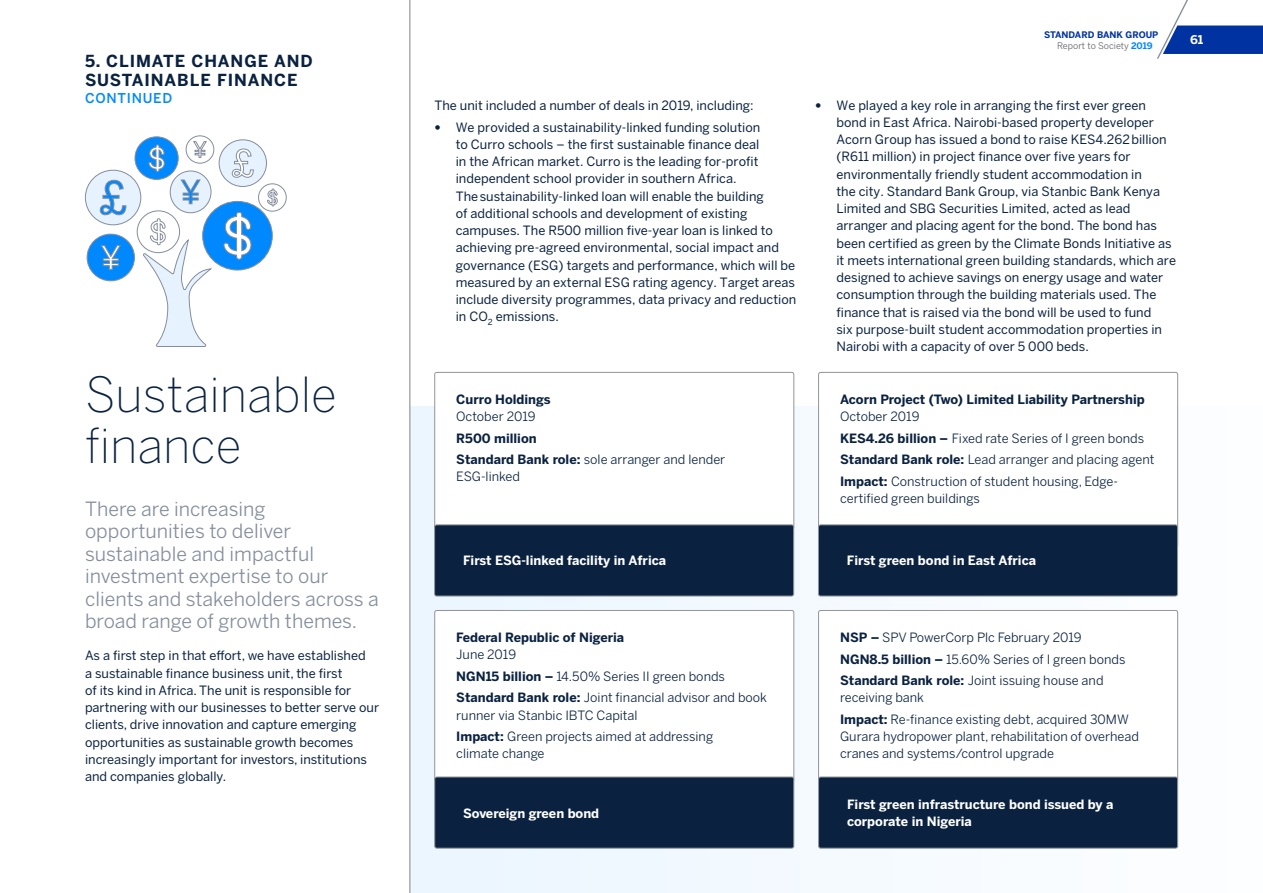
<style>
.page{position:relative;width:1263px;height:893px;background:#fff}
.page>*{position:absolute;margin:0;border:0;box-sizing:border-box;transform-origin:0 0}
.t1{font:200 48px/51px "Benton Sans";color:#0a2240}
.t2{font:19.5px/22.5px "Benton Sans";color:#858d9d}
.t3{font:700 16.5px/19.5px "Benton Sans";letter-spacing:.055em;color:#0a2240}
.t4{font:500 13.5px "Benton Sans";letter-spacing:.055em;color:#0089ff}
.t5{font:12.75px/17.2px "Benton Sans";color:#0a2240}
.t6{font:12.75px/21.5px "Benton Sans";color:#0a2240}
.t7{font:12.75px/17.2px "Benton Sans";color:#0a2240}
.t8{font:700 12.75px/21.5px "Benton Sans";color:#0a2240}
.t9{font:700 12.75px/17.2px "Benton Sans";color:#fff}
.t10{font:700 12px "Benton Sans";color:#fff}
.t11{font:700 9px/10.8px "Benton Sans";color:#0033a1}
.s1{font-family:"Helvetica Neue LT Std";font-weight:100;font-stretch:condensed}
.s2{font-weight:400}
.s3{font-weight:400;color:#626262}
.s4{color:#0089ff}
.s5{font-weight:700}
</style>
<div class="page">
<div style="left:410px;top:406px;width:853px;height:487px;background:#f7fbff"></div>
<div style="left:435px;top:610px;width:359px;height:171px;background:#fff;border-radius:2px"></div>
<div style="left:434px;top:610px;width:360px;height:171px;border:1px solid #939598;border-radius:2px"></div>
<div style="left:818px;top:372px;width:360px;height:175px;background:#fff;border-radius:2px"></div>
<div style="left:818px;top:372px;width:360px;height:175px;border:1px solid #939598;border-radius:2px"></div>
<div style="left:435px;top:372px;width:359px;height:157px;background:#fff;border-radius:2px"></div>
<div style="left:434px;top:372px;width:360px;height:157px;border:1px solid #939598;border-radius:2px"></div>
<div style="left:435px;top:777px;width:359px;height:71px;background:#0a2240;border-radius:2px"></div>
<div style="left:434px;top:777px;width:360px;height:71px;border:1px solid #939598;border-radius:2px"></div>
<div style="left:818px;top:525px;width:359px;height:71px;background:#0a2240;border-radius:2px"></div>
<div style="left:818px;top:525px;width:360px;height:71px;border:1px solid #939598;border-radius:2px"></div>
<div style="left:435px;top:525px;width:359px;height:71px;background:#0a2240;border-radius:2px"></div>
<div style="left:434px;top:525px;width:360px;height:71px;border:1px solid #939598;border-radius:2px"></div>
<hr style="left:409px;top:0;width:1px;height:893px;background:#808285">
<div style="left:87px;top:234px;width:47px;height:47px;background:#0089ff;border-radius:50%"></div>
<div style="left:87px;top:234px;width:48px;height:47px;border:1px solid #858d9d;border-radius:50%"></div>
<div style="left:85px;top:170px;width:56px;height:55px;background:#e6f3ff;border-radius:50%"></div>
<div style="left:85px;top:170px;width:56px;height:55px;border:1px solid #858d9d;border-radius:50%"></div>
<svg style="left:100px;top:180px;width:27px;height:35px"></svg>
<svg style="left:101px;top:245px;width:20px;height:25px"></svg>
<svg style="left:134px;top:136px;width:153px;height:211px"></svg>
<div style="left:818px;top:610px;width:360px;height:171px;background:#fff;border-radius:2px"></div>
<div style="left:818px;top:610px;width:360px;height:171px;border:1px solid #939598;border-radius:2px"></div>
<div style="left:818px;top:777px;width:360px;height:71px;background:#0a2240;border-radius:2px"></div>
<div style="left:818px;top:777px;width:360px;height:71px;border:1px solid #939598;border-radius:2px"></div>
<svg style="left:1157px;top:0;width:106px;height:59px"></svg>
<p class="t3" style="left:85px;top:51px;width:229px">5. CLIMATE CHANGE AND<br>SUSTAINABLE FINANCE</p>
<p class="t4" style="left:85px;top:90px;width:89px">CONTINUED</p>
<h1 class="t1" style="left:85px;top:369px;width:253px">Sustainable finance</h1>
<h2 class="t2" style="left:85px;top:497px;width:295px">There are increasing opportunities to deliver sustainable and impactful investment expertise to our clients and stakeholders across a broad range of growth themes.</h2>
<p class="t7" style="left:85px;top:647px;width:296px">As a first step in that effort, we have established<br>a sustainable finance business unit, the first<br>of its kind in Africa. The unit is responsible for partnering with our businesses to better serve our clients, drive innovation and capture emerging opportunities as sustainable growth becomes increasingly important for investors, institutions and companies globally.</p>
<p class="t7" style="left:434px;top:97px;width:321px">The unit included a number of deals in 2019, including:</p>
<p class="t5" style="left:456px;top:118px;width:342px;text-indent:-21px"><span class="s1">•</span> We provided a sustainability-linked funding solution<br>to Curro schools – the first sustainable finance deal<br>in the African market. Curro is the leading for-profit independent school provider in southern Africa.<br>The sustainability-linked loan will enable the building<br>of additional schools and development of existing campuses. The R500 million five-year loan is linked to achieving pre-agreed environmental, social impact and governance (ESG) targets and performance, which will be measured by an external ESG rating agency. Target areas include diversity programmes, data privacy and reduction in CO<sub>2</sub> emissions.</p>
<p class="t8" style="left:456px;top:388px;width:96px">Curro Holdings</p>
<p class="t6" style="left:456px;top:406px;width:81px">October 2019</p>
<p class="t8" style="left:456px;top:427px;width:271px">R500 million<br>Standard Bank role: <span class="s2">sole arranger and lender</span></p>
<p class="t6" style="left:456px;top:466px;width:65px">ESG-linked</p>
<p class="t11" style="left:1057px;top:29px;width:103px;text-indent:-13px">STANDARD BANK GROUP<br><span class="s3">Report to Society</span> <span class="s4">2019</span></p>
<p class="t10" style="left:1190px;top:33px;width:15px">61</p>
<p class="t5" style="left:836px;top:96px;width:341px;text-indent:-21px"><span class="s1">•</span> We played a key role in arranging the first ever green bond in East Africa. Nairobi-based property developer Acorn Group has issued a bond to raise KES4.262 billion (R611 million) in project finance over five years for environmentally friendly student accommodation in<br>the city. Standard Bank Group, via Stanbic Bank Kenya Limited and SBG Securities Limited, acted as lead arranger and placing agent for the bond. The bond has been certified as green by the Climate Bonds Initiative as it meets international green building standards, which are designed to achieve savings on energy usage and water consumption through the building materials used. The finance that is raised via the bond will be used to fund<br>six purpose-built student accommodation properties in Nairobi with a capacity of over 5 000 beds.</p>
<p class="t8" style="left:840px;top:388px;width:306px">Acorn Project (Two) Limited Liability Partnership</p>
<p class="t6" style="left:840px;top:406px;width:316px">October 2019<br><span class="s5">KES4.26 billion –</span> Fixed rate Series of I green bonds <span class="s5">Standard Bank role:</span> Lead arranger and placing agent <span class="s5">Impact:</span> Construction of student housing, Edge-</p>
<p class="t6" style="left:840px;top:487px;width:141px">certified green buildings</p>
<p class="t9" style="left:463px;top:552px;width:204px">First ESG-linked facility in Africa</p>
<p class="t9" style="left:847px;top:552px;width:191px">First green bond in East Africa</p>
<p class="t8" style="left:456px;top:626px;width:170px">Federal Republic of Nigeria</p>
<p class="t6" style="left:456px;top:644px;width:312px">June 2019<br><span class="s5">NGN15 billion –</span> 14.50% Series II green bonds<br><span class="s5">Standard Bank role:</span> Joint financial advisor and book</p>
<p class="t6" style="left:456px;top:704px;width:258px">runner via Stanbic IBTC Capital<br><span class="s5">Impact:</span> Green projects aimed at addressing</p>
<p class="t6" style="left:456px;top:743px;width:90px">climate change</p>
<p class="t9" style="left:463px;top:804px;width:137px">Sovereign green bond</p>
<p class="t6" style="left:840px;top:626px;width:287px"><span class="s5">NSP –</span> SPV PowerCorp Plc February 2019<br><span class="s5">NGN8.5 billion –</span> 15.60% Series of I green bonds<br><span class="s5">Standard Bank role:</span> Joint issuing house and</p>
<p class="t6" style="left:840px;top:687px;width:290px">receiving bank<br><span class="s5">Impact:</span> Re-finance existing debt, acquired 30MW</p>
<p class="t6" style="left:840px;top:728px;width:300px;line-height:17.2px">Gurara hydropower plant, rehabilitation of overhead cranes and systems/control upgrade</p>
<p class="t9" style="left:847px;top:795px;width:268px">First green infrastructure bond issued by a corporate in Nigeria</p>
</div>
